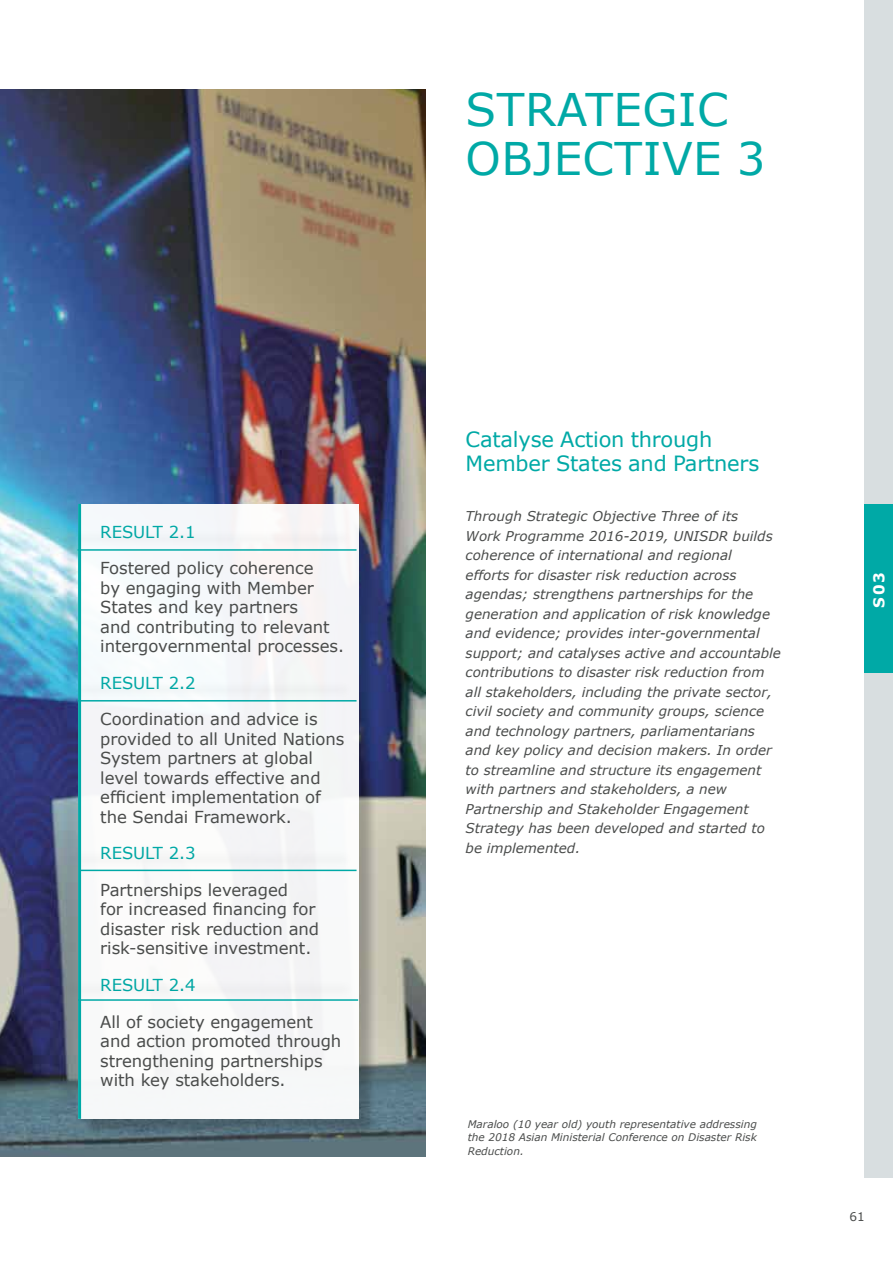
<style>
.page{position:relative;width:893px;height:1263px;background:#fff}
.page>*{position:absolute;margin:0;border:0;box-sizing:border-box;transform-origin:0 0}
.t1{font:45px/49.5px "Verdana";letter-spacing:.01em;color:#00a9a6}
.t2{font:21px/24px "Verdana";letter-spacing:-.01em;color:#00a9a6}
.t3{font:16.5px/19.5px "Verdana";letter-spacing:-.005em;color:#4a4c4b}
.t4{font:16.5px "Verdana";letter-spacing:-.005em;color:#00a9a6}
.t5{font:700 15px "Verdana";color:#fff}
.t6{font:italic 13.5px/19.5px "Verdana";color:#4a4c4b}
.t7{font:12px "Verdana";color:#4a4c4b}
.t8{font:italic 10.5px/13.5px "Verdana";color:#4a4c4b;text-align:justify}
</style>
<div class="page">
<div style="left:865px;top:0;width:28px;height:168px;background:#d8dee0"></div>
<div style="left:865px;top:168px;width:28px;height:169px;background:#d8dee0"></div>
<div style="left:865px;top:337px;width:28px;height:168px;background:#d8dee0"></div>
<div style="left:865px;top:505px;width:28px;height:168px;background:#00a9a6"></div>
<div style="left:865px;top:673px;width:28px;height:168px;background:#d8dee0"></div>
<div style="left:865px;top:841px;width:28px;height:169px;background:#d8dee0"></div>
<div style="left:865px;top:1010px;width:28px;height:168px;background:#d8dee0"></div>
<img style="left:0;top:89px;width:425px;height:1068px">
<div style="left:80px;top:506px;width:297px;height:631px;background:#121212;opacity:.3"></div>
<div style="left:78px;top:504px;width:281px;height:615px;background:#f6f8f8"></div>
<div style="left:60px;top:681px;width:294px;height:17px;background:#f2f6f7"></div>
<hr style="left:78px;top:700px;width:279px;height:1px;background:#00a9a6">
<hr style="left:81px;top:870px;width:276px;height:1px;background:#00a9a6">
<hr style="left:78px;top:999px;width:280px;height:2px;background:#00a9a6">
<div style="left:60px;top:485px;width:19px;height:630px;background:#121212;opacity:.15"></div>
<hr style="left:78px;top:504px;width:3px;height:615px;background:#00a9a6">
<div style="left:60px;top:530px;width:294px;height:18px;background:#121212;opacity:.15"></div>
<hr style="left:78px;top:549px;width:279px;height:2px;background:#00a9a6">
<p class="t4" style="left:100px;top:520px;width:97px">RESULT 2.1</p>
<p class="t3" style="left:100px;top:558px;width:245px">Fostered policy coherence<br>by engaging with Member<br>States and key partners<br>and contributing to relevant intergovernmental processes.</p>
<p class="t4" style="left:100px;top:671px;width:97px">RESULT 2.2</p>
<p class="t3" style="left:100px;top:709px;width:246px">Coordination and advice is provided to all United Nations<br>System partners at global level towards effective and efficient implementation of the Sendai Framework.</p>
<p class="t4" style="left:100px;top:842px;width:97px">RESULT 2.3</p>
<p class="t3" style="left:100px;top:880px;width:220px">Partnerships leveraged<br>for increased financing for disaster risk reduction and risk-sensitive investment.</p>
<p class="t4" style="left:100px;top:974px;width:97px">RESULT 2.4</p>
<p class="t3" style="left:100px;top:1011px;width:243px">All of society engagement and action promoted through strengthening partnerships with key stakeholders.</p>
<h1 class="t1" style="left:466px;top:84px;width:301px">STRATEGIC<br>OBJECTIVE 3</h1>
<h2 class="t2" style="left:466px;top:427px;width:295px">Catalyse Action through<br>Member States and Partners</h2>
<p class="t6" style="left:466px;top:506px;width:317px">Through Strategic Objective Three of its<br>Work Programme 2016-2019, UNISDR builds coherence of international and regional<br>efforts for disaster risk reduction across agendas; strengthens partnerships for the generation and application of risk knowledge and evidence; provides inter-governmental support; and catalyses active and accountable contributions to disaster risk reduction from all stakeholders, including the private sector, civil society and community groups, science and technology partners, parliamentarians and key policy and decision makers. In order to streamline and structure its engagement with partners and stakeholders, a new Partnership and Stakeholder Engagement Strategy has been developed and started to be implemented.</p>
<p class="t5" style="left:868px;top:608px;width:38px;rotate:-90deg">S03</p>
<p class="t8" style="left:468px;top:1117px;width:291px">Maraloo (10 year old) youth representative addressing the 2018 Asian Ministerial Conference on Disaster Risk Reduction.</p>
<p class="t7" style="left:849px;top:1208px;width:17px">61</p>
</div>
